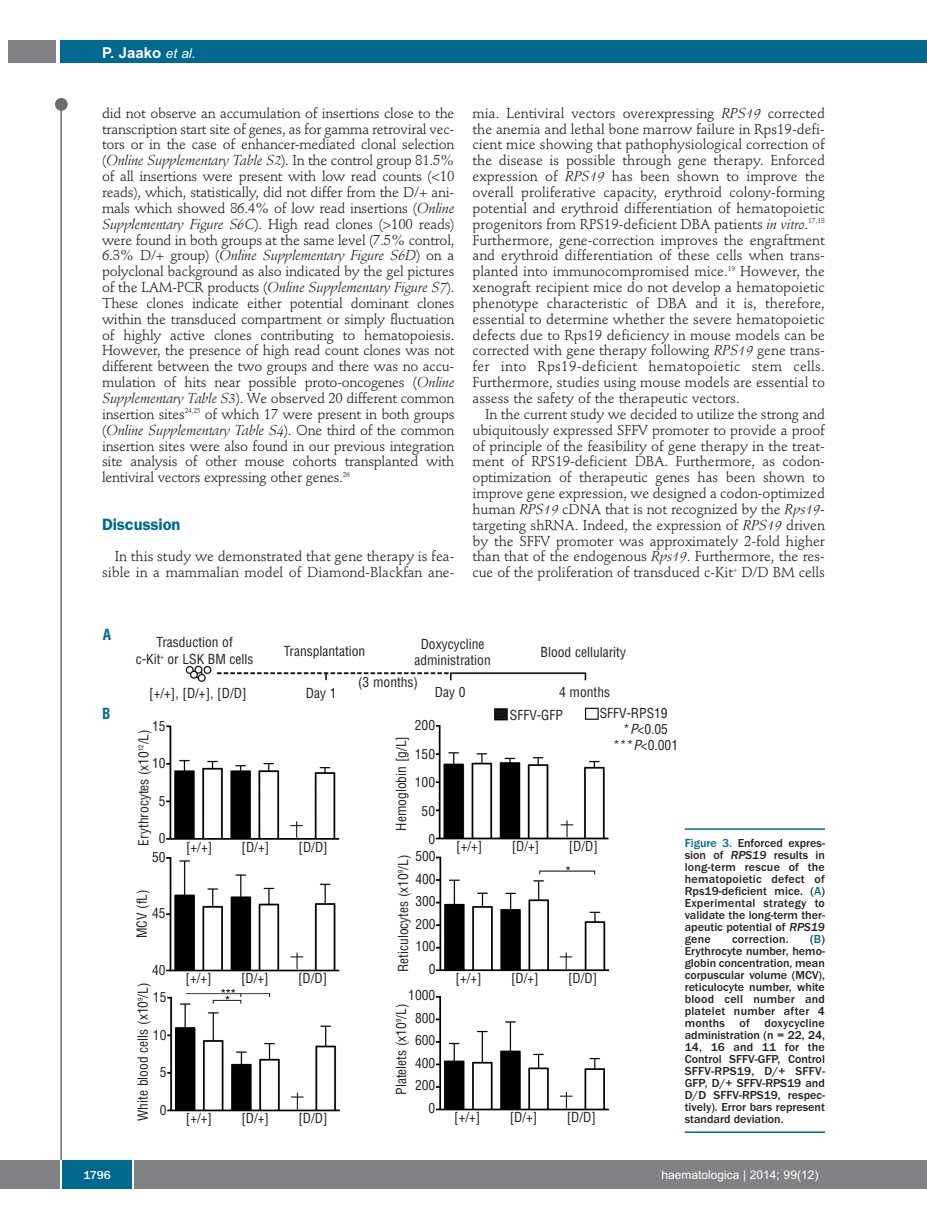
<style>
.page{position:relative;width:927px;height:1225px;background:#fff}
.page>*{position:absolute;margin:0;border:0;box-sizing:border-box;transform-origin:0 0}
.t1{font:600 16.5px "Franklin Gothic";letter-spacing:-.01em;color:#006991}
.t2{font:700 15px "Arial";color:#fff}
.t3{font:700 condensed 15px "Helvetica";color:#006991}
.t4{font:14.25px/15.9px "Stempel Schneidler";color:#231f20;text-align:justify}
.t5{font:condensed 13.5px/22.5px "Helvetica";color:#231f20;text-align:center}
.t6{font:500 12px/12px "Franklin Gothic";color:#231f20;text-align:justify}
.t7{font:12px "Arial";color:#fff}
.t8{font:500 12px "Franklin Gothic";letter-spacing:.02em;color:#231f20}
.t9{font:500 12px "Franklin Gothic";color:#fff}
.s1{font-weight:400;font-style:italic;font-size:13.5px}
.s2{font-style:italic}
.s3{color:#006991}
</style>
<div class="page">
<div style="left:911px;top:40px;width:16px;height:22px;background:#006991"></div>
<div style="left:910px;top:1160px;width:17px;height:28px;background:#808285"></div>
<div style="left:55px;top:98px;width:13px;height:13px;background:#6c6d70;border-radius:50%"></div>
<hr style="left:60px;top:101px;width:2px;height:1061px;background:#6c6d70">
<div style="left:60px;top:40px;width:852px;height:22px;background:#006991"></div>
<div style="left:9px;top:40px;width:47px;height:22px;background:#808285"></div>
<div style="left:0;top:1160px;width:911px;height:28px;background:#808285"></div>
<div style="left:62px;top:1160px;width:71px;height:28px;background:#006991"></div>
<hr style="left:60px;top:1160px;width:2px;height:28px;background:#fff">
<svg style="left:133px;top:1160px;width:1px;height:28px"></svg>
<img style="left:166px;top:665px;width:444px;height:447px">
<hr style="left:685px;top:828px;width:140px;height:2px;background:#006991">
<hr style="left:685px;top:1131px;width:140px;height:2px;background:#006991">
<p class="t2" style="left:102px;top:44px;width:95px">P. Jaako <span class="s1">et al.</span></p>
<p class="t4" style="left:102px;top:106px;width:354px">did not observe an accumulation of insertions close to the transcription start site of genes, as for gamma retroviral vec&shy;tors or in the case of enhancer-mediated clonal selection (<span class="s2">Online Supplementary Table S2</span>). In the control group 81.5% of all insertions were present with low read counts (&lt;10 reads), which, statistically, did not differ from the D/+ ani&shy;mals which showed 86.4% of low read insertions (<span class="s2">Online Supplementary Figure S6C</span>). High read clones (&gt;100 reads) were found in both groups at the same level (7.5% control, 6.3% D/+ group) (<span class="s2">Online Supplementary Figure S6D</span>) on a polyclonal background as also indicated by the gel pictures of the LAM-PCR products (<span class="s2">Online Supplementary Figure S7</span>).<br>These clones indicate either potential dominant clones within the transduced compartment or simply fluctuation of highly active clones contributing to hematopoiesis.<br>However, the presence of high read count clones was not different between the two groups and there was no accu&shy;mulation of hits near possible proto-oncogenes (<span class="s2">Online Supplementary Table S3</span>). We observed 20 different common insertion sites<sup>24,25</sup> of which 17 were present in both groups (<span class="s2">Online Supplementary Table S4</span>). One third of the common insertion sites were also found in our previous integration site analysis of other mouse cohorts transplanted with lentiviral vectors expressing other genes.<sup>26</sup></p>
<p class="t1" style="left:102px;top:518px;width:80px">Discussion</p>
<p class="t4" style="left:102px;top:550px;width:354px;text-align:right">In this study we demonstrated that gene therapy is fea&shy;sible in a mammalian model of Diamond-Blackfan ane-</p>
<p class="t4" style="left:472px;top:106px;width:354px">mia. Lentiviral vectors overexpressing <span class="s2">RPS19</span> corrected the anemia and lethal bone marrow failure in Rps19-defi&shy;cient mice showing that pathophysiological correction of the disease is possible through gene therapy. Enforced expression of <span class="s2">RPS19</span> has been shown to improve the overall proliferative capacity, erythroid colony-forming potential and erythroid differentiation of hematopoietic progenitors from RPS19-deficient DBA patients <span class="s2">in vitro</span>.<sup>17,18<br></sup>Furthermore, gene-correction improves the engraftment and erythroid differentiation of these cells when trans&shy;planted into immunocompromised mice.<sup>19</sup> However, the xenograft recipient mice do not develop a hematopoietic phenotype characteristic of DBA and it is, therefore, essential to determine whether the severe hematopoietic defects due to Rps19 deficiency in mouse models can be corrected with gene therapy following <span class="s2">RPS19</span> gene trans&shy;fer into Rps19-deficient hematopoietic stem cells.<br>Furthermore, studies using mouse models are essential to assess the safety of the therapeutic vectors.</p>
<p class="t4" style="left:472px;top:407px;width:354px;text-indent:13px">In the current study we decided to utilize the strong and ubiquitously expressed SFFV promoter to provide a proof of principle of the feasibility of gene therapy in the treat&shy;ment of RPS19-deficient DBA. Furthermore, as codon&shy;optimization of therapeutic genes has been shown to improve gene expression, we designed a codon-optimized human <span class="s2">RPS19</span> cDNA that is not recognized by the <span class="s2">Rps19</span>- targeting shRNA. Indeed, the expression of <span class="s2">RPS19</span> driven by the SFFV promoter was approximately 2-fold higher than that of the endogenous <span class="s2">Rps19</span>. Furthermore, the res&shy;cue of the proliferation of transduced c-Kit<sup>+</sup> D/D BM cells</p>
<p class="t3" style="left:103px;top:626px;width:10px">A</p>
<p class="t3" style="left:102px;top:705px;width:10px">B</p>
<p class="t5" style="left:136px;top:635px;width:119px;line-height:16.2px">Trasduction of<br>c-Kit<sup>+</sup> or LSK BM cells</p>
<p class="t5" style="left:149px;top:682px;width:99px">[+/+], [D/+], [D/D]</p>
<p class="t5" style="left:284px;top:639px;width:83px">Transplantation</p>
<p class="t5" style="left:414px;top:636px;width:78px;line-height:16.2px">Doxycycline administration</p>
<p class="t5" style="left:541px;top:641px;width:87px">Blood cellularity</p>
<p class="t5" style="left:358px;top:671px;width:61px">(3 months)</p>
<p class="t5" style="left:306px;top:682px;width:32px">Day 1</p>
<p class="t5" style="left:435px;top:680px;width:32px">Day 0</p>
<p class="t5" style="left:559px;top:681px;width:52px">4 months</p>
<p class="t5" style="left:510px;top:704px;width:54px">SFFV-GFP</p>
<p class="t5" style="left:600px;top:702px;width:69px">SFFV-RPS19</p>
<p class="t5" style="left:415px;top:711px;width:22px;line-height:28.5px;text-align:right">200<br>150<br>100<br>50<br>0</p>
<p class="t5" style="left:415px;top:845px;width:22px;text-align:right">500<br>400<br>300<br>200<br>100<br>0</p>
<p class="t5" style="left:408px;top:984px;width:28px;text-align:right">1000<br>800<br>600<br>400<br>200<br>0</p>
<p class="t5" style="left:152px;top:714px;width:15px">15</p>
<p class="t5" style="left:152px;top:752px;width:15px">10</p>
<p class="t5" style="left:159px;top:789px;width:8px">5</p>
<p class="t5" style="left:159px;top:827px;width:8px">0</p>
<p class="t5" style="left:613px;top:721px;width:66px;line-height:16.2px">*<span class="s2">P</span>&lt;0.05 ***<span class="s2">P</span>&lt;0.001</p>
<p class="t5" style="left:132px;top:845px;width:118px;rotate:-90deg">Erythrocytes (x10<sup>12</sup>/L)</p>
<p class="t5" style="left:390px;top:830px;width:96px;rotate:-90deg">Hemoglobin [g/L]</p>
<p class="t5" style="left:392px;top:972px;width:119px;rotate:-90deg">Reticulocytes (x10<sup>9</sup>/L)</p>
<p class="t5" style="left:390px;top:1094px;width:92px;rotate:-90deg">Platelets (x10<sup>9</sup>/L)</p>
<p class="t5" style="left:186px;top:836px;width:28px">[+/+]</p>
<p class="t5" style="left:242px;top:836px;width:29px">[D/+]</p>
<p class="t5" style="left:299px;top:836px;width:31px">[D/D]</p>
<p class="t5" style="left:456px;top:835px;width:28px">[+/+]</p>
<p class="t5" style="left:512px;top:835px;width:29px">[D/+]</p>
<p class="t5" style="left:569px;top:835px;width:31px">[D/D]</p>
<p class="t5" style="left:152px;top:846px;width:15px">50</p>
<p class="t5" style="left:131px;top:938px;width:50px;rotate:-90deg">MCV (fL)</p>
<p class="t5" style="left:152px;top:901px;width:15px">45</p>
<p class="t5" style="left:152px;top:956px;width:16px;line-height:27.6px;text-align:left">40<br>15</p>
<p class="t5" style="left:153px;top:1023px;width:15px">10</p>
<p class="t5" style="left:160px;top:1061px;width:8px">5</p>
<p class="t5" style="left:160px;top:1098px;width:8px">0</p>
<p class="t5" style="left:456px;top:966px;width:28px">[+/+]</p>
<p class="t5" style="left:511px;top:966px;width:29px">[D/+]</p>
<p class="t5" style="left:568px;top:966px;width:31px">[D/D]</p>
<p class="t5" style="left:186px;top:967px;width:28px">[+/+]</p>
<p class="t5" style="left:241px;top:967px;width:29px">[D/+]</p>
<p class="t5" style="left:298px;top:967px;width:31px">[D/D]</p>
<p class="t5" style="left:132px;top:1120px;width:140px;rotate:-90deg">White blood cells (x10<sup>9</sup>/L)</p>
<p class="t5" style="left:186px;top:1107px;width:28px">[+/+]</p>
<p class="t5" style="left:241px;top:1107px;width:29px">[D/+]</p>
<p class="t5" style="left:298px;top:1107px;width:31px">[D/D]</p>
<p class="t5" style="left:454px;top:1106px;width:28px">[+/+]</p>
<p class="t5" style="left:510px;top:1106px;width:29px">[D/+]</p>
<p class="t5" style="left:567px;top:1106px;width:31px">[D/D]</p>
<p class="t6" style="left:685px;top:836px;width:142px"><span class="s3">Figure 3.</span> Enforced expres&shy;sion of <span class="s2">RPS19</span> results in long-term rescue of the hematopoietic defect of Rps19-deficient mice. (<span class="s3">A</span>)<br>Experimental strategy to validate the long-term ther&shy;apeutic potential of <span class="s2">RPS19 </span>gene</p>
<p class="t6" style="left:685px;top:932px;width:142px;text-indent:125px">(<span class="s3">B</span>)<br>Erythrocyte number, hemo&shy;globin concentration, mean corpuscular volume (MCV), reticulocyte number, white blood cell number and platelet number after 4 months of doxycycline administration (n = 22, 24, 14, 16 and 11 for the Control SFFV-GFP, Control SFFV-RPS19, D/+ SFFV-GFP, D/+ SFFV-RPS19 and D/D SFFV-RPS19, respec&shy;tively). Error bars represent standard deviation.</p>
<p class="t8" style="left:732px;top:931px;width:58px">correction.</p>
<p class="t9" style="left:84px;top:1167px;width:29px">1796</p>
<p class="t7" style="left:661px;top:1167px;width:158px">haematologica | 2014; 99(12)</p>
</div>
